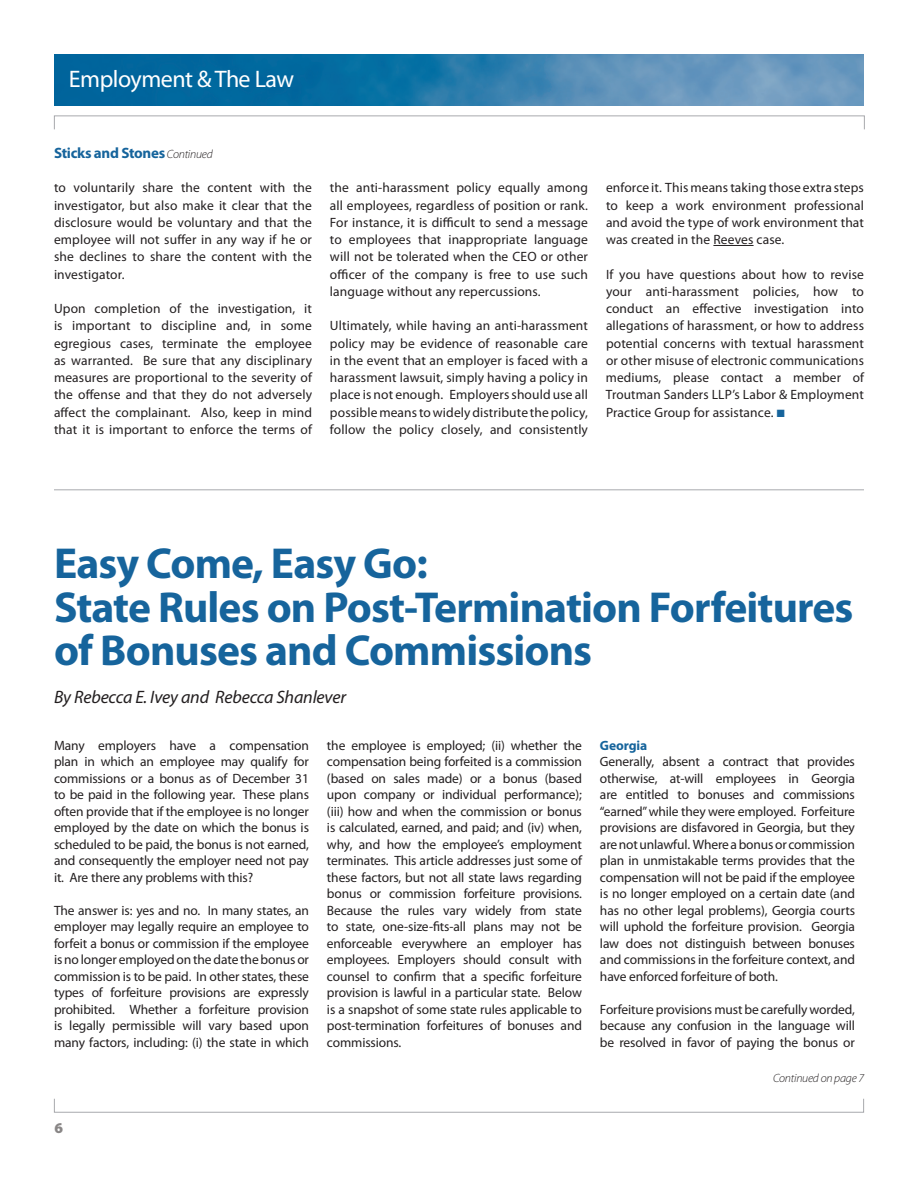
<style>
.page{position:relative;width:918px;height:1188px;background:#fff}
.page>*{position:absolute;margin:0;border:0;box-sizing:border-box;transform-origin:0 0}
.t1{font:700 43.5px/43.5px "Myriad Pro";letter-spacing:-.02em;color:#16649c}
.t2{font:24px "Myriad Pro";letter-spacing:-.02em;color:#fff}
.t3{font:italic 18px "Myriad Pro";letter-spacing:-.01em;color:#231f20}
.t4{font:700 15px "Myriad Pro";letter-spacing:-.02em;color:#16649c}
.t5{font:900 15px "Myriad Pro";color:#898686}
.t6{font:13.5px/16.5px "Myriad Pro";letter-spacing:.005em;color:#231f20;text-align:justify}
.t7{font:700 13.5px "Myriad Pro";letter-spacing:-.01em;color:#16649c}
.t8{font:italic 300 12px "Myriad Pro";letter-spacing:-.02em;color:#231f20}
.s1{font-weight:300;font-style:italic;font-size:12px;color:#231f20}
.s2{color:#16649c}
.s3{font-size:12px;color:#fff}
</style>
<div class="page">
<div style="left:54px;top:116px;width:811px;height:14px;border:1px solid #a8a9ad"></div>
<img style="left:54px;top:54px;width:810px;height:51px">
<div style="left:54px;top:1098px;width:810px;height:15px;border:1px solid #a8a9ad"></div>
<hr style="left:713px;top:245px;width:41px;height:1px;background:#231f20">
<hr style="left:54px;top:489px;width:810px;height:1px;background:#a8a9ad">
<h2 class="t2" style="left:69px;top:64px;width:227px">Employment &amp; The Law</h2>
<p class="t4" style="left:54px;top:143px;width:160px">Sticks and Stones <span class="s1">Continued</span></p>
<p class="t6" style="left:54px;top:179px;width:260px;line-height:17.2px">to voluntarily share the content with the investigator, but also make it clear that the disclosure would be voluntary and that the employee will not suffer in any way if he or she declines to share the content with the investigator.</p>
<p class="t6" style="left:54px;top:300px;width:260px;line-height:17.2px">Upon completion of the investigation, it is important to discipline and, in some egregious cases, terminate the employee as warranted. Be sure that any disciplinary measures are proportional to the severity of the offense and that they do not adversely affect the complainant. Also, keep in mind that it is important to enforce the terms of</p>
<p class="t6" style="left:330px;top:179px;width:260px;line-height:17.2px">the anti-harassment policy equally among all employees, regardless of position or rank.<br>For instance, it is difficult to send a message to employees that inappropriate language will not be tolerated when the CEO or other officer of the company is free to use such language without any repercussions.</p>
<p class="t6" style="left:330px;top:317px;width:260px;line-height:17.2px">Ultimately, while having an anti-harassment policy may be evidence of reasonable care in the event that an employer is faced with a harassment lawsuit, simply having a policy in place is not enough. Employers should use all possible means to widely distribute the policy, follow the policy closely, and consistently</p>
<p class="t6" style="left:606px;top:179px;width:260px;line-height:17.2px">enforce it. This means taking those extra steps to keep a work environment professional and avoid the type of work environment that was created in the Reeves case.</p>
<p class="t6" style="left:606px;top:265px;width:260px;line-height:17.2px">If you have questions about how to revise your anti-harassment policies, how to conduct an effective investigation into allegations of harassment, or how to address potential concerns with textual harassment or other misuse of electronic communications mediums, please contact a member of Troutman Sanders LLP’s Labor &amp; Employment Practice Group for assistance. <span class="s2">■</span></p>
<h1 class="t1" style="left:54px;top:540px;width:801px">Easy Come, Easy Go:<br>State Rules on Post-Termination Forfeitures of Bonuses and Commissions</h1>
<h3 class="t3" style="left:54px;top:685px;width:294px">By Rebecca E. Ivey and Rebecca Shanlever</h3>
<p class="t6" style="left:54px;top:737px;width:257px">Many employers have a compensation plan in which an employee may qualify for commissions or a bonus as of December 31 to be paid in the following year. These plans often provide that if the employee is no longer employed by the date on which the bonus is scheduled to be paid, the bonus is not earned, and consequently the employer need not pay it. Are there any problems with this?</p>
<p class="t6" style="left:54px;top:902px;width:257px">The answer is: yes and no. In many states, an employer may legally require an employee to forfeit a bonus or commission if the employee is no longer employed on the date the bonus or commission is to be paid. In other states, these types of forfeiture provisions are expressly prohibited. Whether a forfeiture provision is legally permissible will vary based upon many factors, including: (i) the state in which</p>
<p class="t5" style="left:55px;top:1118px;width:24px">6 <span class="s3">2</span></p>
<p class="t6" style="left:327px;top:737px;width:257px">the employee is employed; (ii) whether the compensation being forfeited is a commission (based on sales made) or a bonus (based upon company or individual performance); (iii) how and when the commission or bonus is calculated, earned, and paid; and (iv) when, why, and how the employee’s employment terminates. This article addresses just some of these factors, but not all state laws regarding bonus or commission forfeiture provisions.<br>Because the rules vary widely from state to state, one-size-fits-all plans may not be enforceable everywhere an employer has employees. Employers should consult with counsel to confirm that a specific forfeiture provision is lawful in a particular state. Below is a snapshot of some state rules applicable to post-termination forfeitures of bonuses and commissions.</p>
<p class="t7" style="left:600px;top:736px;width:49px">Georgia</p>
<p class="t6" style="left:600px;top:753px;width:257px">Generally, absent a contract that provides otherwise, at-will employees in Georgia are entitled to bonuses and commissions “earned” while they were employed. Forfeiture provisions are disfavored in Georgia, but they are not unlawful. Where a bonus or commission plan in unmistakable terms provides that the compensation will not be paid if the employee is no longer employed on a certain date (and has no other legal problems), Georgia courts will uphold the forfeiture provision. Georgia law does not distinguish between bonuses and commissions in the forfeiture context, and have enforced forfeiture of both.</p>
<p class="t6" style="left:600px;top:1001px;width:257px">Forfeiture provisions must be carefully worded, because any confusion in the language will be resolved in favor of paying the bonus or</p>
<p class="t8" style="left:773px;top:1070px;width:92px">Continued on page 7</p>
</div>
